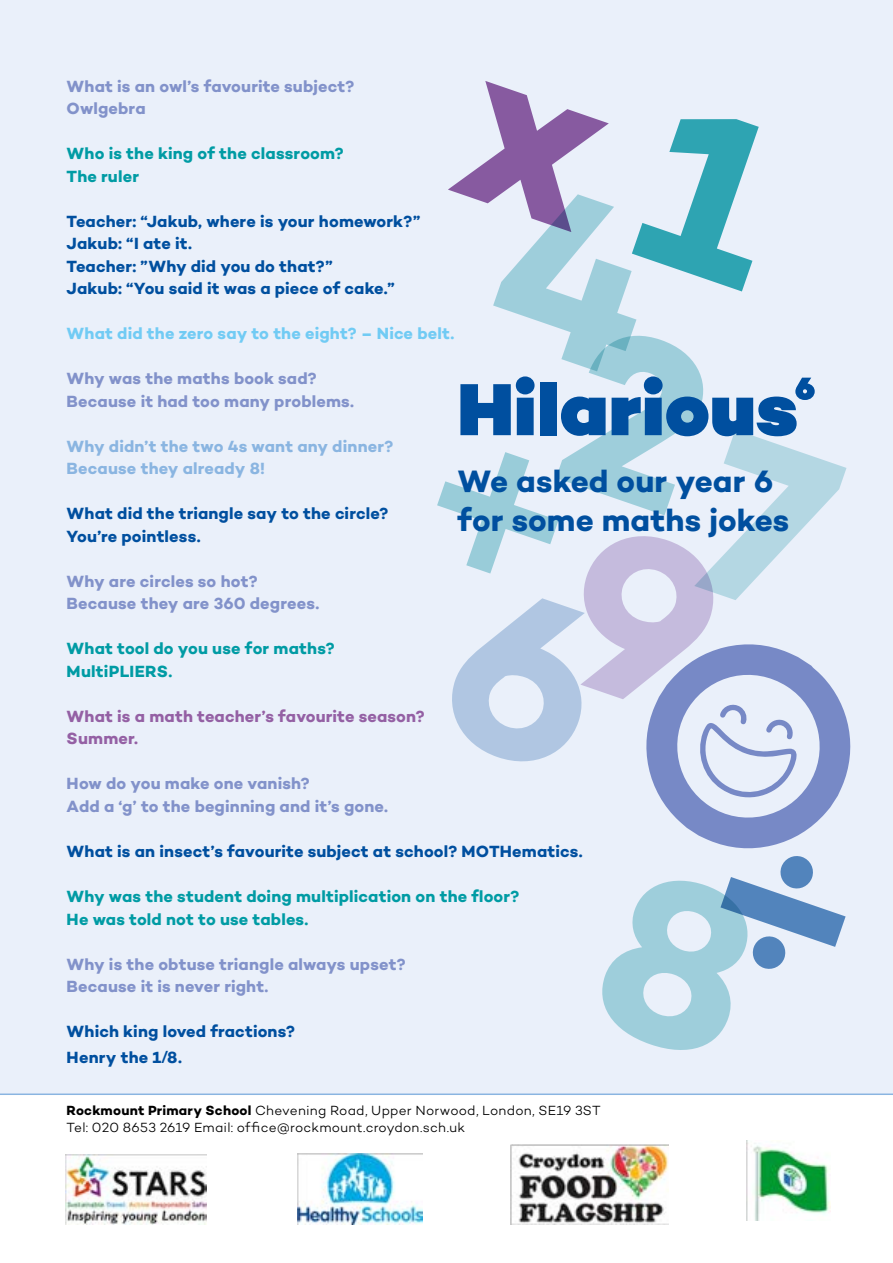
<style>
.page{position:relative;width:893px;height:1263px;background:#fff}
.page>*{position:absolute;margin:0;border:0;box-sizing:border-box;transform-origin:0 0}
.t1{font:900 75px "Campton";color:#004f9f}
.t2{font:31.5px/39px "Campton Bold DEMO";color:#004f9f}
.t3{font:16.5px/22.5px "Campton Bold DEMO";letter-spacing:.01em;color:#004f9f}
.t4{font:16.5px/22.5px "Campton Bold DEMO";letter-spacing:.01em;color:#8292ca}
.t5{font:16.5px/22.5px "Campton Bold DEMO";letter-spacing:.01em;color:#009ba4}
.t6{font:16.5px/22.5px "Campton Bold DEMO";letter-spacing:.01em;color:#8ab5e1}
.t7{font:16.5px/22.5px "Campton Bold DEMO";letter-spacing:.01em;color:#9460a4}
.t8{font:16.5px "Campton Bold DEMO";letter-spacing:.01em;color:#71cbf4}
.t9{font:13.5px/16.2px "Campton Light DEMO";letter-spacing:.015em;color:#000}
.s1{font-family:"Helvetica";font-weight:700}
.s2{font-family:"Campton Bold DEMO"}
</style>
<div class="page">
<div style="left:0;top:0;width:893px;height:1095px;background:#eaf0fa"></div>
<svg style="left:620px;top:618px;width:252px;height:249px;background:#e0e7f5"></svg>
<img style="left:65px;top:1155px;width:142px;height:70px">
<img style="left:510px;top:1144px;width:159px;height:80px">
<img style="left:298px;top:1153px;width:124px;height:71px">
<img style="left:747px;top:1141px;width:84px;height:80px">
<div style="left:436px;top:81px;width:358px;height:99px;background:#eaf0fa"></div>
<svg style="left:589px;top:854px;width:257px;height:211px;background:#dae4f3"></svg>
<div style="left:422px;top:180px;width:424px;height:658px;background:#eaf0fa"></div>
<p class="t4" style="left:67px;top:75px;width:289px">What is an owl’s favourite subject?<br>Owlgebra</p>
<p class="t5" style="left:67px;top:142px;width:279px">Who is the king of the classroom?<br>The ruler</p>
<p class="t3" style="left:67px;top:210px;width:355px">Teacher: “Jakub, where is your homework?”<br>Jakub: “I ate it.<br>Teacher: ”Why did you do that?”<br>Jakub: “You said it was a piece of cake.”</p>
<p class="t8" style="left:67px;top:324px;width:389px">What did the zero say to the eight? – Nice belt.</p>
<p class="t4" style="left:67px;top:367px;width:289px">Why was the maths book sad?<br>Because it had too many problems.</p>
<p class="t6" style="left:67px;top:435px;width:328px">Why didn’t the two 4s want any dinner?<br>Because they already 8!</p>
<p class="t3" style="left:67px;top:502px;width:323px">What did the triangle say to the circle?<br>You’re pointless.</p>
<p class="t4" style="left:67px;top:570px;width:254px">Why are circles so hot?<br>Because they are 360 degrees.</p>
<p class="t5" style="left:67px;top:637px;width:270px">What tool do you use for maths?<br>MultiPLIERS.</p>
<p class="t7" style="left:67px;top:705px;width:360px">What is a math teacher’s favourite season?<br>Summer.</p>
<p class="t4" style="left:67px;top:772px;width:323px">How do you make one vanish?<br>Add a ‘g’ to the beginning and it’s gone.</p>
<p class="t3" style="left:67px;top:840px;width:518px">What is an insect’s favourite subject at school? MOTHematics.</p>
<p class="t5" style="left:67px;top:885px;width:454px">Why was the student doing multiplication on the floor?<br>He was told not to use tables.</p>
<p class="t4" style="left:67px;top:952px;width:340px">Why is the obtuse triangle always upset?<br>Because it is never right.</p>
<p class="t3" style="left:67px;top:1018px;width:230px;line-height:25.5px">Which king loved fractions?<br>Henry the 1<span class="s1">/</span>8.</p>
<p class="t9" style="left:67px;top:1103px;width:535px"><span class="s2">Rockmount Primary School</span> Chevening Road, Upper Norwood, London, SE19 3ST<br>Tel: 020 8653 2619 Email: office@rockmount.croydon.sch.uk</p>
<h1 class="t1" style="left:457px;top:362px;width:360px">Hilarious<sup>6</sup></h1>
<h2 class="t2" style="left:457px;top:462px;width:333px">We asked our year 6 for some maths jokes</h2>
</div>
